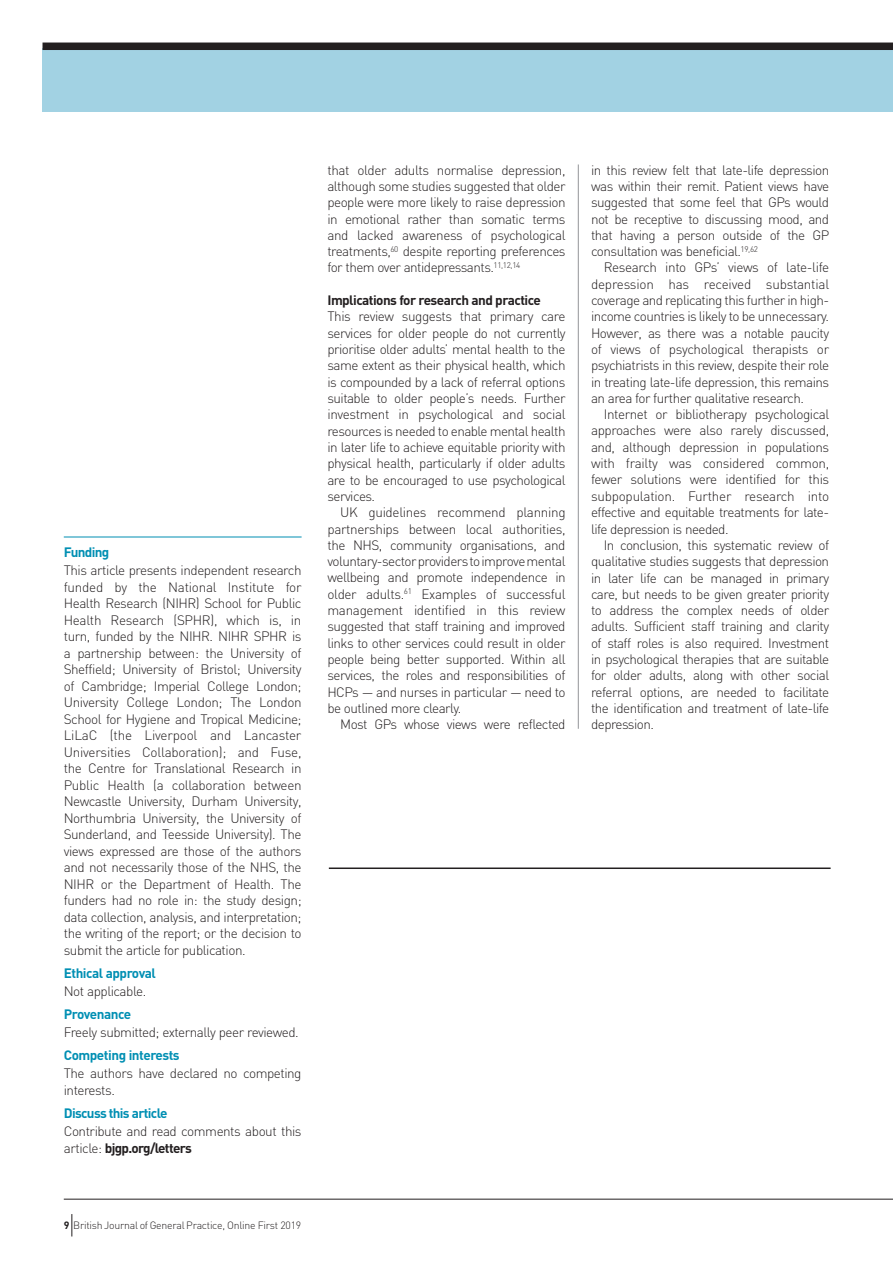
<style>
.page{position:relative;width:893px;height:1263px;background:#fff}
.page>*{position:absolute;margin:0;border:0;box-sizing:border-box;transform-origin:0 0}
.Body_copy_indent{font:300 13.5px/16.4px "DIN";letter-spacing:-.04em;color:#231f20;text-align:justify}
.Acknowledgements_cop{font:300 13.5px/16.5px "DIN";letter-spacing:-.035em;color:#231f20}
.Body_Copy_First_para{font:300 13.5px/16.4px "DIN";letter-spacing:-.04em;color:#231f20;text-align:justify}
.Acknowledgements_Bol{font:700 13.5px "DIN";letter-spacing:-.035em;color:#008fb3}
.Sub_head_B_Black_Hea{font:700 13.5px "DIN";letter-spacing:-.04em;color:#231f20}
.Acknowledgements_cop-2{font:700 13.5px "DIN";letter-spacing:-.05em;color:#008fb3}
.t1{font:300 10.5px "DIN";letter-spacing:-.025em;color:#231f20}
.s1{font-weight:700}
</style>
<div class="page">
<div style="left:43px;top:48px;width:850px;height:64px;background:#a2d2e3"></div>
<div style="left:43px;top:43px;width:850px;height:7px;background:#231f20"></div>
<hr style="left:578px;top:164px;width:1px;height:565px;background:#939598">
<hr style="left:64px;top:537px;width:238px;height:1px;background:#008fb3">
<hr style="left:329px;top:867px;width:502px;height:2px;background:#231f20">
<hr style="left:64px;top:1199px;width:829px;height:1px;background:#231f20">
<svg style="left:71px;top:1214px;width:1px;height:22px"></svg>
<p class="Acknowledgements_cop-2" style="left:64px;top:544px;width:47px">Funding</p>
<p class="Acknowledgements_cop" style="left:64px;top:562px;width:239px;text-align:justify">This article presents independent research funded by the National Institute for Health Research (NIHR) School for Public Health Research (SPHR), which is, in turn, funded by the NIHR. NIHR SPHR is a partnership between: the University of Sheffield; University of Bristol; University of Cambridge; Imperial College London; University College London; The London School for Hygiene and Tropical Medicine; LiLaC (the Liverpool and Lancaster Universities Collaboration); and Fuse, the Centre for Translational Research in Public Health (a collaboration between Newcastle University, Durham University, Northumbria University, the University of Sunderland, and Teesside University). The views expressed are those of the authors and not necessarily those of the NHS, the NIHR or the Department of Health. The funders had no role in: the study design; data collection, analysis, and interpretation; the writing of the report; or the decision to submit the article for publication.</p>
<p class="Acknowledgements_Bol" style="left:64px;top:964px;width:94px">Ethical approval</p>
<p class="Acknowledgements_cop" style="left:64px;top:983px;width:84px">Not applicable.</p>
<p class="Acknowledgements_Bol" style="left:64px;top:1005px;width:69px">Provenance</p>
<p class="Acknowledgements_cop" style="left:64px;top:1024px;width:237px">Freely submitted; externally peer reviewed.</p>
<p class="Acknowledgements_Bol" style="left:64px;top:1047px;width:117px">Competing interests</p>
<p class="Acknowledgements_cop" style="left:64px;top:1065px;width:239px">The authors have declared no competing interests.</p>
<p class="Acknowledgements_cop-2" style="left:64px;top:1104px;width:105px">Discuss this article</p>
<p class="Acknowledgements_cop" style="left:64px;top:1123px;width:239px">Contribute and read comments about this article: <span class="s1">bjgp.org/letters</span></p>
<p class="Body_copy_indent" style="left:327px;top:161px;width:240px">that older adults normalise depression, although some studies suggested that older people were more likely to raise depression in emotional rather than somatic terms and lacked awareness of psychological treatments,<sup>60</sup> despite reporting preferences for them over antidepressants.<sup>11,12,14</sup></p>
<p class="Sub_head_B_Black_Hea" style="left:327px;top:291px;width:215px">Implications for research and practice</p>
<p class="Body_Copy_First_para" style="left:327px;top:308px;width:240px">This review suggests that primary care services for older people do not currently prioritise older adults’ mental health to the same extent as their physical health, which is compounded by a lack of referral options suitable to older people’s needs. Further investment in psychological and social resources is needed to enable mental health in later life to achieve equitable priority with physical health, particularly if older adults are to be encouraged to use psychological services.</p>
<p class="Body_copy_indent" style="left:327px;top:504px;width:240px;text-indent:13px">UK guidelines recommend planning partnerships between local authorities, the NHS, community organisations, and voluntary-sector providers to improve mental wellbeing and promote independence in older adults.<sup>61</sup> Examples of successful management identified in this review suggested that staff training and improved links to other services could result in older people being better supported. Within all services, the roles and responsibilities of HCPs — and nurses in particular — need to be outlined more clearly.</p>
<p class="Body_copy_indent" style="left:340px;top:716px;width:227px">Most GPs whose views were reflected</p>
<p class="Body_copy_indent" style="left:591px;top:161px;width:240px">in this review felt that late-life depression was within their remit. Patient views have suggested that some feel that GPs would not be receptive to discussing mood, and that having a person outside of the GP consultation was beneficial.<sup>19,62</sup></p>
<p class="Body_copy_indent" style="left:591px;top:259px;width:240px;text-indent:13px">Research into GPs’ views of late-life depression has received substantial coverage and replicating this further in high&shy;income countries is likely to be unnecessary.<br>However, as there was a notable paucity of views of psychological therapists or psychiatrists in this review, despite their role in treating late-life depression, this remains an area for further qualitative research.</p>
<p class="Body_copy_indent" style="left:591px;top:406px;width:240px;text-indent:13px">Internet or bibliotherapy psychological approaches were also rarely discussed, and, although depression in populations with frailty was considered common, fewer solutions were identified for this subpopulation. Further research into effective and equitable treatments for late&shy;life depression is needed.</p>
<p class="Body_copy_indent" style="left:591px;top:537px;width:240px;text-indent:13px">In conclusion, this systematic review of qualitative studies suggests that depression in later life can be managed in primary care, but needs to be given greater priority to address the complex needs of older adults. Sufficient staff training and clarity of staff roles is also required. Investment in psychological therapies that are suitable for older adults, along with other social referral options, are needed to facilitate the identification and treatment of late-life depression.</p>
<p class="t1" style="left:64px;top:1218px;width:239px"><span class="s1">9</span> British Journal of General Practice, Online First 2019</p>
</div>
